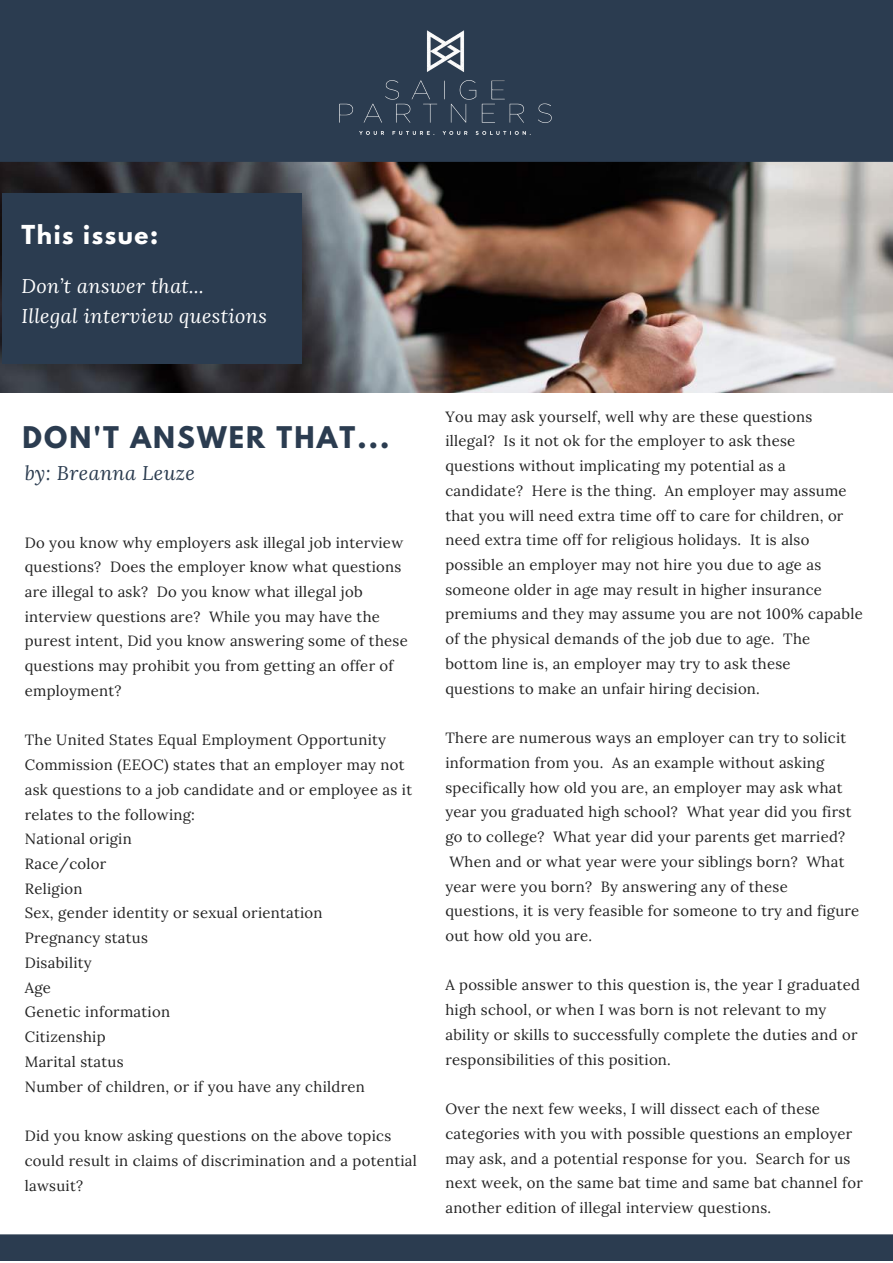
<style>
.page{position:relative;width:893px;height:1263px;background:#fff}
.page>*{position:absolute;margin:0;border:0;box-sizing:border-box;transform-origin:0 0}
.t1{font:700 26.4px "League Spartan";letter-spacing:.08em;color:#2b3c50}
.t2{font:700 23.1px "League Spartan";letter-spacing:.07em;color:#fff}
.t3{font:italic 19.8px/29.2px "Lora";letter-spacing:.02em;color:#fff}
.t4{font:italic 19.8px "Lora";letter-spacing:.02em;color:#2b3c50}
.t5{font:14.85px/24.8px "Lora";letter-spacing:.02em;color:#222}
</style>
<div class="page">
<img style="left:0;top:162px;width:892px;height:230px">
<div style="left:2px;top:193px;width:299px;height:171px;background:#2b3c50"></div>
<div style="left:0;top:1234px;width:892px;height:27px;background:#2b3c50"></div>
<div style="left:0;top:0;width:892px;height:162px;background:#2b3c50"></div>
<img style="left:337px;top:30px;width:216px;height:191px">
<h2 class="t2" style="left:21px;top:223px;width:138px">This issue:</h2>
<h3 class="t3" style="left:21px;top:272px;width:247px">Don’t answer that...<br>Illegal interview questions</h3>
<h1 class="t1" style="left:22px;top:425px;width:368px">DON'T ANSWER THAT...</h1>
<h3 class="t4" style="left:25px;top:461px;width:172px">by: Breanna Leuze</h3>
<p class="t5" style="left:25px;top:530px;width:384px">Do you know why employers ask illegal job interview questions? Does the employer know what questions are illegal to ask? Do you know what illegal job interview questions are? While you may have the purest intent, Did you know answering some of these questions may prohibit you from getting an offer of employment?</p>
<p class="t5" style="left:25px;top:728px;width:389px">The United States Equal Employment Opportunity<br>Commission (EEOC) states that an employer may not ask questions to a job candidate and or employee as it relates to the following:<br>National origin<br>Race/color<br>Religion<br>Sex, gender identity or sexual orientation<br>Pregnancy status<br>Disability<br>Age<br>Genetic information<br>Citizenship<br>Marital status<br>Number of children, or if you have any children</p>
<p class="t5" style="left:25px;top:1124px;width:393px">Did you know asking questions on the above topics could result in claims of discrimination and a potential lawsuit?</p>
<p class="t5" style="left:445px;top:404px;width:419px">You may ask yourself, well why are these questions illegal? Is it not ok for the employer to ask these questions without implicating my potential as a candidate? Here is the thing. An employer may assume that you will need extra time off to care for children, or need extra time off for religious holidays. It is also possible an employer may not hire you due to age as someone older in age may result in higher insurance premiums and they may assume you are not 100% capable of the physical demands of the job due to age. The bottom line is, an employer may try to ask these questions to make an unfair hiring decision.</p>
<p class="t5" style="left:445px;top:726px;width:415px">There are numerous ways an employer can try to solicit information from you. As an example without asking specifically how old you are, an employer may ask what year you graduated high school? What year did you first go to college? What year did your parents get married?<br>When and or what year were your siblings born? What year were you born? By answering any of these questions, it is very feasible for someone to try and figure out how old you are.</p>
<p class="t5" style="left:445px;top:973px;width:416px">A possible answer to this question is, the year I graduated high school, or when I was born is not relevant to my ability or skills to successfully complete the duties and or responsibilities of this position.</p>
<p class="t5" style="left:445px;top:1097px;width:419px">Over the next few weeks, I will dissect each of these categories with you with possible questions an employer may ask, and a potential response for you. Search for us next week, on the same bat time and same bat channel for another edition of illegal interview questions.</p>
</div>
